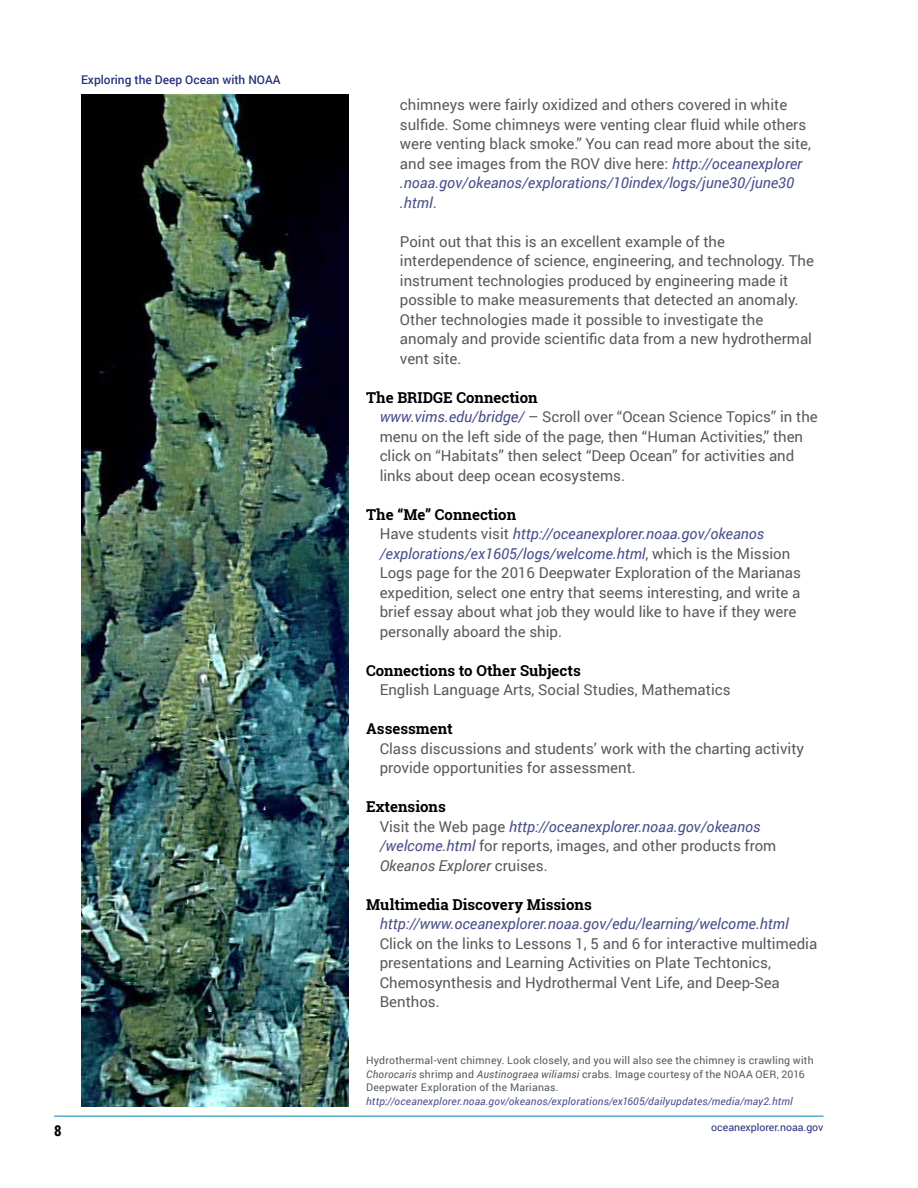
<style>
.page{position:relative;width:918px;height:1188px;background:#fff}
.page>*{position:absolute;margin:0;border:0;box-sizing:border-box;transform-origin:0 0}
.body_text{font:15px/19.5px "Roboto";color:#58595b}
.Learning_procedure{font:15px/19.5px "Roboto";color:#58595b}
.Lesson_Header{font:700 15px "Roboto Slab";color:#000}
.t1{font:700 15px "Roboto Condensed";color:#000}
.t2{font:500 12px "Roboto";color:#27327b}
.image_link_-_caption{font:10.5px/13.5px "Roboto";letter-spacing:.02em;color:#58595b}
.image_link_-_caption-2{font:italic 10.5px "Roboto";letter-spacing:.02em;color:#4b4f8c}
.t3{font:10.5px "Roboto";color:#27327b}
.s1{font-style:italic;color:#4b4f8c}
.s2{font-style:italic}
</style>
<div class="page">
<hr style="left:54px;top:1116px;width:770px;height:1px;background:#0083bf">
<img style="left:81px;top:94px;width:267px;height:1013px">
<p class="t2" style="left:81px;top:71px;width:201px">Exploring the Deep Ocean with NOAA</p>
<p class="Learning_procedure" style="left:400px;top:95px;width:413px">chimneys were fairly oxidized and others covered in white sulfide. Some chimneys were venting clear fluid while others were venting black smoke.” You can read more about the site, and see images from the ROV dive here: <span class="s1">http://oceanexplorer .noaa.gov/okeanos/explorations/10index/logs/june30/june30 .html</span>.</p>
<p class="Learning_procedure" style="left:400px;top:231px;width:416px">Point out that this is an excellent example of the interdependence of science, engineering, and technology. The instrument technologies produced by engineering made it possible to make measurements that detected an anomaly.<br>Other technologies made it possible to investigate the anomaly and provide scientific data from a new hydrothermal vent site.</p>
<p class="Lesson_Header" style="left:366px;top:387px;width:173px">The BRIDGE Connection</p>
<p class="body_text" style="left:380px;top:407px;width:440px"><span class="s1">www.vims.edu/bridge/</span> – Scroll over “Ocean Science Topics” in the menu on the left side of the page, then “Human Activities,” then click on “Habitats” then select “Deep Ocean” for activities and links about deep ocean ecosystems.</p>
<p class="Lesson_Header" style="left:366px;top:504px;width:152px">The “Me” Connection</p>
<p class="body_text" style="left:380px;top:524px;width:423px">Have students visit <span class="s1">http://oceanexplorer.noaa.gov/okeanos /explorations/ex1605/logs/welcome.html</span>, which is the Mission Logs page for the 2016 Deepwater Exploration of the Marianas expedition, select one entry that seems interesting, and write a brief essay about what job they would like to have if they were personally aboard the ship.</p>
<p class="Lesson_Header" style="left:366px;top:660px;width:216px">Connections to Other Subjects</p>
<p class="body_text" style="left:380px;top:680px;width:352px">English Language Arts, Social Studies, Mathematics</p>
<p class="Lesson_Header" style="left:366px;top:718px;width:88px">Assessment</p>
<p class="body_text" style="left:380px;top:738px;width:426px">Class discussions and students’ work with the charting activity provide opportunities for assessment.</p>
<p class="Lesson_Header" style="left:366px;top:796px;width:81px">Extensions</p>
<p class="body_text" style="left:380px;top:816px;width:398px">Visit the Web page <span class="s1">http://oceanexplorer.noaa.gov/okeanos /welcome.html</span> for reports, images, and other products from<br><span class="s2">Okeanos Explorer</span> cruises.</p>
<p class="Lesson_Header" style="left:366px;top:894px;width:227px">Multimedia Discovery Missions</p>
<p class="body_text" style="left:380px;top:914px;width:439px"><span class="s1">http://www.oceanexplorer.noaa.gov/edu/learning/welcome.html </span>Click on the links to Lessons 1, 5 and 6 for interactive multimedia presentations and Learning Activities on Plate Techtonics, Chemosynthesis and Hydrothermal Vent Life, and Deep-Sea Benthos.</p>
<p class="image_link_-_caption" style="left:366px;top:1053px;width:449px">Hydrothermal-vent chimney. Look closely, and you will also see the chimney is crawling with<br><span class="s2">Chorocaris</span> shrimp and <span class="s2">Austinograea wiliamsi</span> crabs. Image courtesy of the NOAA OER, 2016<br>Deepwater Exploration of the Marianas.</p>
<p class="image_link_-_caption-2" style="left:366px;top:1093px;width:428px">http://oceanexplorer.noaa.gov/okeanos/explorations/ex1605/dailyupdates/media/may2.html</p>
<p class="t1" style="left:54px;top:1120px;width:9px">8</p>
<p class="t3" style="left:711px;top:1120px;width:114px">oceanexplorer.noaa.gov</p>
</div>
